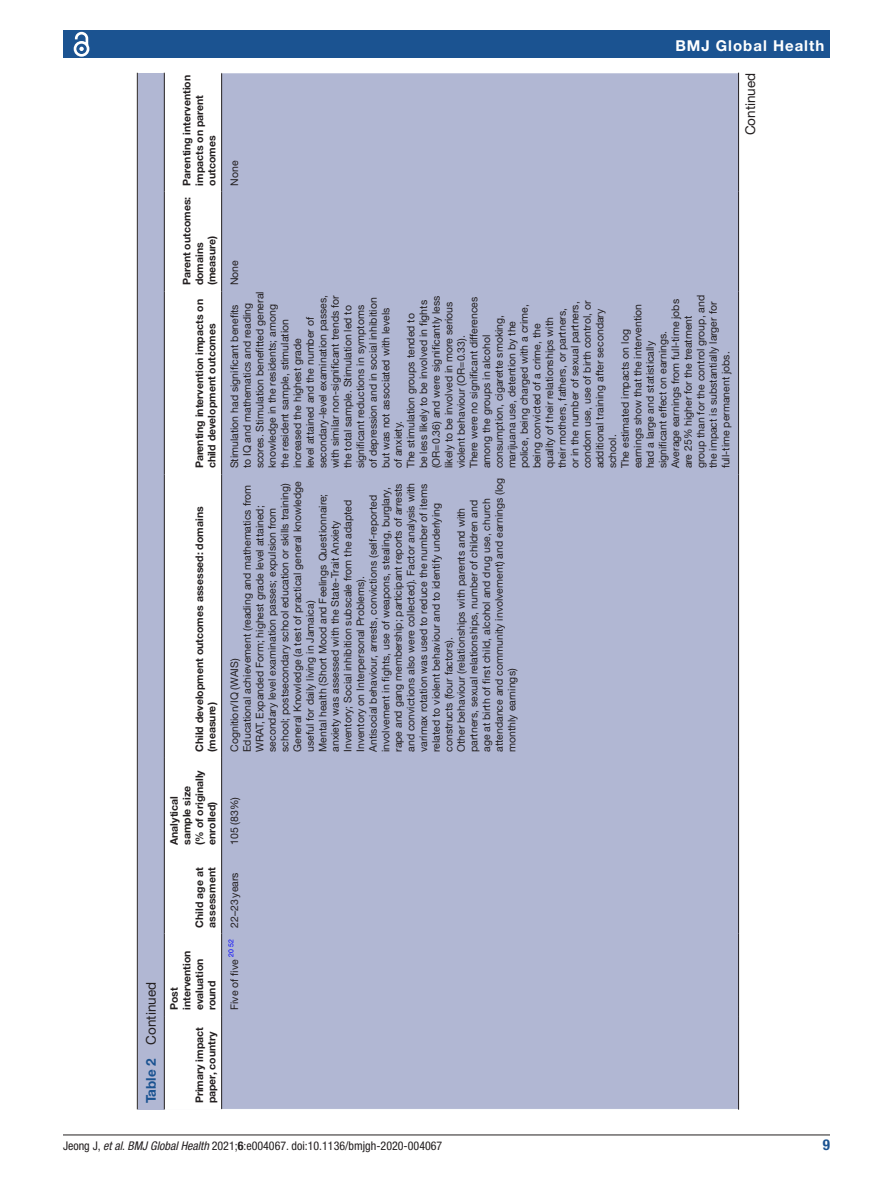
<style>
.page{position:relative;width:893px;height:1191px;background:#fff}
.page>*{position:absolute;margin:0;border:0;box-sizing:border-box;transform-origin:0 0}
.t1{font:700 15px "Helvetica Neue LT Std";letter-spacing:.065em;color:#fff}
.t2{font:700 condensed 15px "Helvetica Neue LT Std";color:#1b5391}
.t3{font:13.5px "Helvetica Neue LT Std";color:#231f20}
.t4{font:condensed 12px "Helvetica Neue LT Std";color:#231f20}
.t5{font:10.5px/12.6px "Helvetica Neue LT Std";color:#231f20}
.t6{font:700 10.5px/12.6px "Helvetica Neue LT Std";color:#231f20}
.s1{font-weight:700;color:#1b5391}
.s2{font-style:italic}
.s3{font-weight:700}
</style>
<div class="page">
<hr style="left:63px;top:1134px;width:767px;height:1px;background:#231f20">
<div style="left:63px;top:31px;width:767px;height:27px;background:#1b5391"></div>
<svg style="left:73px;top:31px;width:17px;height:26px"></svg>
<div style="left:156px;top:73px;width:583px;height:1036px;background:#b1b7d3"></div>
<div style="left:165px;top:73px;width:56px;height:1036px;background:#fff"></div>
<hr style="left:164px;top:1016px;width:1px;height:93px;background:#231f20">
<hr style="left:221px;top:1016px;width:1px;height:93px;background:#231f20">
<hr style="left:164px;top:933px;width:1px;height:83px;background:#231f20">
<hr style="left:221px;top:933px;width:1px;height:83px;background:#231f20">
<hr style="left:164px;top:851px;width:1px;height:82px;background:#231f20">
<hr style="left:221px;top:851px;width:1px;height:82px;background:#231f20">
<hr style="left:164px;top:758px;width:1px;height:93px;background:#231f20">
<hr style="left:221px;top:758px;width:1px;height:93px;background:#231f20">
<hr style="left:164px;top:474px;width:1px;height:284px;background:#231f20">
<hr style="left:221px;top:474px;width:1px;height:284px;background:#231f20">
<hr style="left:164px;top:291px;width:1px;height:183px;background:#231f20">
<hr style="left:221px;top:291px;width:1px;height:183px;background:#231f20">
<hr style="left:164px;top:192px;width:1px;height:99px;background:#231f20">
<hr style="left:221px;top:192px;width:1px;height:99px;background:#231f20">
<hr style="left:164px;top:73px;width:1px;height:119px;background:#231f20">
<hr style="left:221px;top:73px;width:1px;height:119px;background:#231f20">
<hr style="left:738px;top:1016px;width:1px;height:93px;background:#231f20">
<hr style="left:738px;top:933px;width:1px;height:83px;background:#231f20">
<hr style="left:738px;top:851px;width:1px;height:82px;background:#231f20">
<hr style="left:738px;top:758px;width:1px;height:93px;background:#231f20">
<hr style="left:738px;top:474px;width:1px;height:284px;background:#231f20">
<hr style="left:738px;top:291px;width:1px;height:183px;background:#231f20">
<hr style="left:738px;top:192px;width:1px;height:99px;background:#231f20">
<hr style="left:738px;top:73px;width:1px;height:119px;background:#231f20">
<div style="left:138px;top:73px;width:18px;height:1036px;background:#b1b7d3"></div>
<hr style="left:137px;top:73px;width:1px;height:1036px;background:#231f20">
<p class="t3" style="left:143px;top:1103px;width:123px;rotate:-90deg"><span class="s1">Table 2</span> Continued</p>
<p class="t6" style="left:180px;top:186px;width:112px;rotate:-90deg">Parenting intervention impacts on parent outcomes</p>
<p class="t6" style="left:180px;top:285px;width:90px;rotate:-90deg">Parent outcomes: domains (measure)</p>
<p class="t6" style="left:193px;top:468px;width:171px;rotate:-90deg">Parenting intervention impacts on child development outcomes</p>
<p class="t6" style="left:193px;top:752px;width:247px;rotate:-90deg">Child development outcomes assessed: domains (measure)</p>
<p class="t6" style="left:168px;top:845px;width:76px;rotate:-90deg">Analytical sample size (% of originally enrolled)</p>
<p class="t6" style="left:193px;top:927px;width:62px;rotate:-90deg">Child age at assessment</p>
<p class="t6" style="left:168px;top:1010px;width:61px;rotate:-90deg">Post intervention evaluation round</p>
<p class="t6" style="left:193px;top:1103px;width:78px;rotate:-90deg">Primary impact paper, country</p>
<h1 class="t1" style="left:675px;top:36px;width:150px">BMJ Global Health</h1>
<p class="t5" style="left:228px;top:186px;width:27px;rotate:-90deg">None</p>
<p class="t3" style="left:742px;top:135px;width:64px;rotate:-90deg">Continued</p>
<p class="t5" style="left:228px;top:285px;width:27px;rotate:-90deg">None</p>
<p class="t5" style="left:228px;top:468px;width:179px;rotate:-90deg">Stimulation had significant benefits<br>to IQ and mathematics and reading scores. Stimulation benefitted general knowledge in the residents; among the resident sample, stimulation increased the highest grade<br>level attained and the number of secondary-level examination passes, with similar non-significant trends for the total sample. Stimulation led to significant reductions in symptoms<br>of depression and in social inhibition but was not associated with levels<br>of anxiety.<br>The stimulation groups tended to<br>be less likely to be involved in fights (OR=0.36) and were significantly less likely to be involved in more serious violent behaviour (OR=0.33).<br>There were no significant differences among the groups in alcohol consumption, cigarette smoking, marijuana use, detention by the police, being charged with a crime, being convicted of a crime, the quality of their relationships with<br>their mothers, fathers, or partners,<br>or in the number of sexual partners, condom use, use of birth control, or additional training after secondary school.<br>The estimated impacts on log earnings show that the intervention had a large and statistically significant effect on earnings.<br>Average earnings from full-time jobs are 25% higher for the treatment group than for the control group, and the impact is substantially larger for full-time permanent jobs.</p>
<p class="t5" style="left:228px;top:752px;width:276px;rotate:-90deg">Cognition/IQ (WAIS)<br>Educational achievement (reading and mathematics from WRAT, Expanded Form; highest grade level attained; secondary level examination passes; expulsion from school; postsecondary school education or skills training)<br>General Knowledge (a test of practical general knowledge useful for daily living in Jamaica)<br>Mental health (Short Mood and Feelings Questionnaire; anxiety was assessed with the State-Trait Anxiety Inventory; Social inhibition subscale from the adapted Inventory on Interpersonal Problems).<br>Antisocial behaviour, arrests, convictions (self-reported involvement in fights, use of weapons, stealing, burglary, rape and gang membership; participant reports of arrests and convictions also were collected). Factor analysis with varimax rotation was used to reduce the number of items related to violent behaviour and to identify underlying constructs (four factors).<br>Other behaviour (relationships with parents and with partners, sexual relationships, number of children and<br>age at birth of first child, alcohol and drug use, church attendance and community involvement) and earnings (log monthly earnings)</p>
<p class="t5" style="left:228px;top:845px;width:50px;rotate:-90deg">105 (83%)</p>
<p class="t5" style="left:228px;top:1010px;width:139px;rotate:-90deg">Five of five <sup>20</sup> <sup>52</sup> 22–23years</p>
<p class="t4" style="left:63px;top:1138px;width:381px">Jeong J, <span class="s2">et al</span>. <span class="s2">BMJ Global Health</span> 2021;<span class="s3">6</span>:e004067. doi:10.1136/bmjgh-2020-004067</p>
<h1 class="t2" style="left:823px;top:1135px;width:9px">9</h1>
</div>
